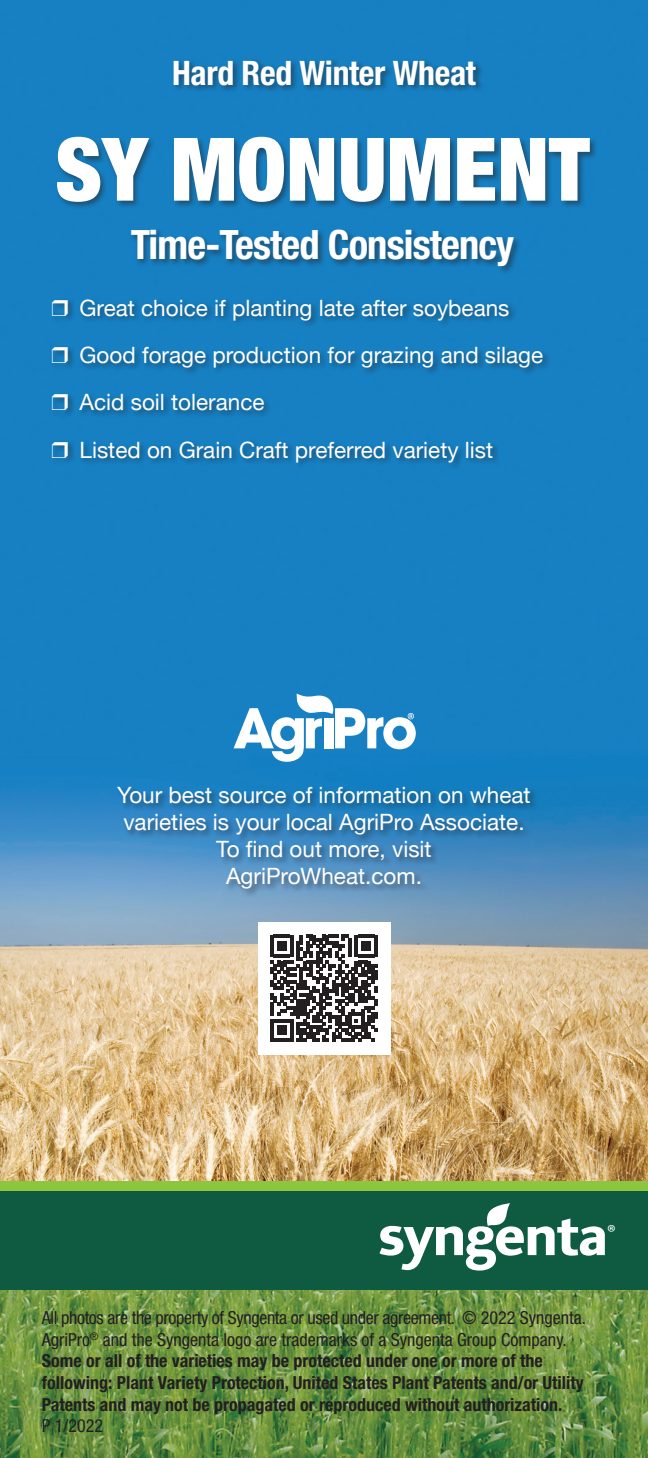
<style>
.page{position:relative;width:648px;height:1458px;background:#fff}
.page>*{position:absolute;margin:0;border:0;box-sizing:border-box;transform-origin:0 0}
.t1{font:900 condensed 87.75px "Helvetica Neue";color:#fff}
.t2{font:700 condensed 40.5px "Helvetica Neue";letter-spacing:-.02em;color:#fff}
.t3{font:700 condensed 33.75px "Helvetica Neue";letter-spacing:-.01em;color:#fff}
.t4{font:22.5px "Helvetica Neue";color:#fff}
.t5{font:20.7px "Myriad Pro";color:#fff}
.t6{font:700 condensed 18px/21.6px "Helvetica Neue";color:#231f20}
.t7{font:condensed 18px "Helvetica Neue";color:#231f20}
.s1{font-weight:400}
</style>
<div class="page">
<img style="left:0;top:0;width:648px;height:1181px">
<img style="left:0;top:1290px;width:648px;height:168px">
<div style="left:0;top:1187px;width:648px;height:103px;background:#0e5b42"></div>
<div style="left:55px;top:136px;width:544px;height:139px;background:#231f20;opacity:.5"></div>
<div style="left:116px;top:786px;width:423px;height:111px;background:#231f20;opacity:.5"></div>
<svg style="left:379px;top:1203px;width:226px;height:68px"></svg>
<svg style="left:234px;top:694px;width:182px;height:68px"></svg>
<div style="left:0;top:1181px;width:648px;height:9px;background:#8bc63e"></div>
<div style="left:51px;top:298px;width:500px;height:173px;background:#231f20;opacity:.5"></div>
<div style="left:172px;top:57px;width:313px;height:36px;background:#231f20;opacity:.5"></div>
<div style="left:258px;top:922px;width:132px;height:133px;background:#fff"></div>
<svg style="left:271px;top:935px;width:106px;height:107px"></svg>
<svg style="left:52px;top:300px;width:16px;height:16px"></svg>
<svg style="left:52px;top:347px;width:16px;height:16px"></svg>
<svg style="left:52px;top:394px;width:16px;height:16px"></svg>
<svg style="left:52px;top:442px;width:16px;height:16px"></svg>
<p class="t3" style="left:172px;top:52px;width:305px">Hard Red Winter Wheat</p>
<p class="t1" style="left:55px;top:115px;width:536px">SY MONUMENT</p>
<p class="t2" style="left:131px;top:220px;width:385px">Time-Tested Consistency</p>
<p class="t4" style="left:80px;top:292px;width:432px">Great choice if planting late after soybeans</p>
<p class="t4" style="left:80px;top:339px;width:465px">Good forage production for grazing and silage</p>
<p class="t4" style="left:80px;top:386px;width:186px">Acid soil tolerance</p>
<p class="t4" style="left:80px;top:433px;width:415px">Listed on Grain Craft preferred variety list</p>
<p class="t4" style="left:117px;top:779px;width:415px">Your best source of information on wheat</p>
<p class="t4" style="left:123px;top:806px;width:403px">varieties is your local AgriPro Associate.</p>
<p class="t4" style="left:216px;top:833px;width:217px">To find out more, visit</p>
<p class="t4" style="left:226px;top:860px;width:197px">AgriProWheat.com.</p>
<p class="t5" style="left:607px;top:1219px;width:10px">®</p>
<p class="t6" style="left:42px;top:1307px;width:546px"><span class="s1">All photos are the property of Syngenta or used under agreement. © 2022 Syngenta.<br>AgriPro</span><sup>®</sup> <span class="s1">and the Syngenta logo are trademarks of a Syngenta Group Company.<br></span>Some or all of the varieties may be protected under one or more of the following: Plant Variety Protection, United States Plant Patents and/or Utility Patents and may not be propagated or reproduced without authorization.</p>
<p class="t7" style="left:42px;top:1415px;width:63px">P 1/2022</p>
</div>
